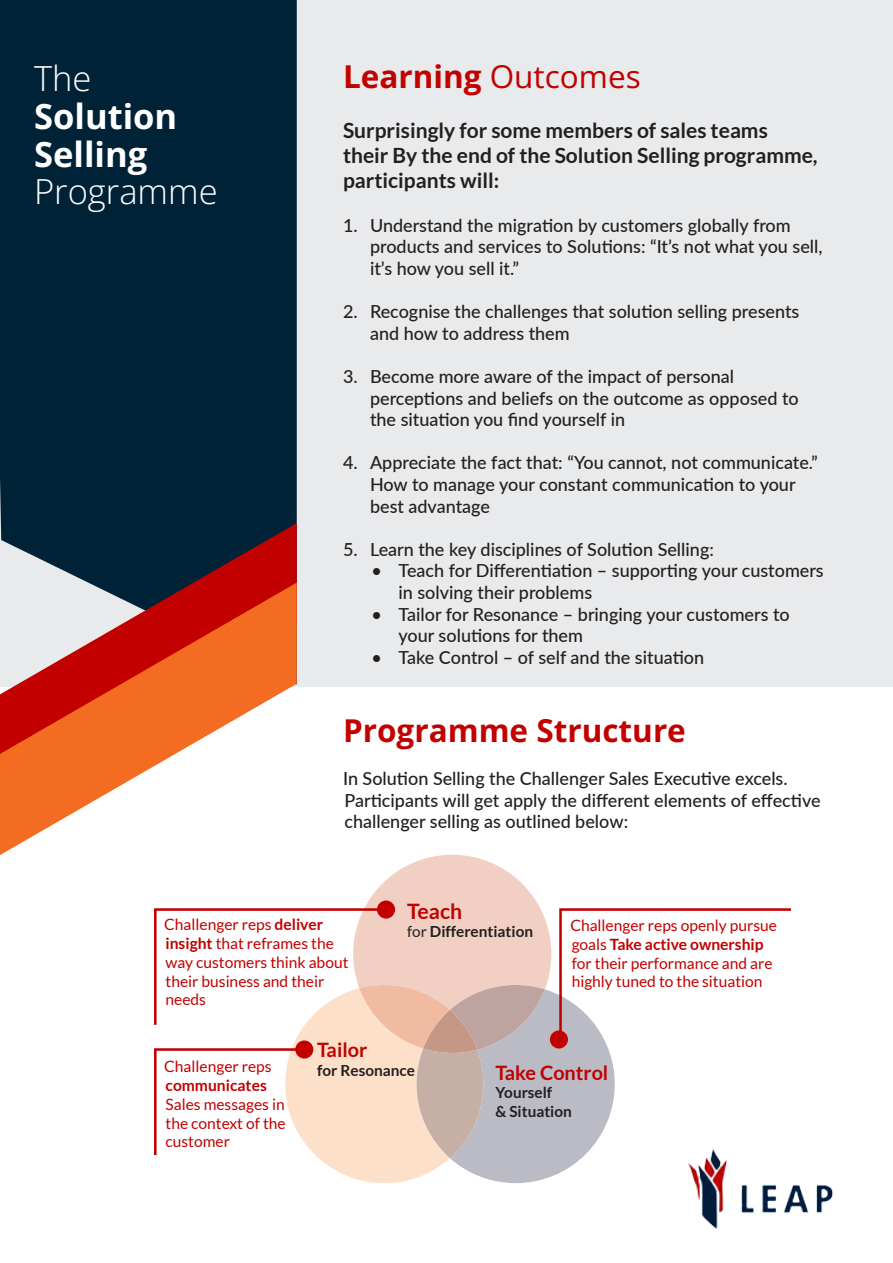
<style>
.page{position:relative;width:893px;height:1263px;background:#fff}
.page>*{position:absolute;margin:0;border:0;box-sizing:border-box;transform-origin:0 0}
.LOGO{font:700 34.5px/37.8px "Open Sans";color:#fff}
.LOGO-2{font:700 31.5px "Open Sans";color:#c20000}
.t1{font:700 21.3px "Lato";color:#c20000}
.t2{font:700 21px/25.2px "Lato";color:#231f20}
.t3{font:700 19.8px "Lato";color:#c20000}
.t4{font:500 18px/21.6px "Lato";color:#231f20}
.t5{font:15.6px/18.8px "Lato";color:#c20000}
.t6{font:700 15.3px "Lato";color:#231f20}
.s1{font-weight:400}
.s2{font-weight:700}
</style>
<div class="page">
<div style="left:0;top:0;width:893px;height:687px;background:#e9eaeb"></div>
<div style="left:0;top:0;width:297px;height:523px;background:#002237"></div>
<svg style="left:0;top:523px;width:297px;height:60px;background:#3b3241"></svg>
<svg style="left:0;top:583px;width:297px;height:272px"></svg>
<img style="left:695px;top:1183px;width:138px;height:46px">
<svg style="left:154px;top:855px;width:637px;height:328px"></svg>
<div style="left:550px;top:1030px;width:18px;height:18px;background:#c20000;border-radius:50%"></div>
<div style="left:295px;top:1040px;width:18px;height:18px;background:#c20000;border-radius:50%"></div>
<div style="left:377px;top:900px;width:18px;height:18px;background:#c20000;border-radius:50%"></div>
<p class="LOGO" style="left:34px;top:59px;width:185px"><span class="s1">The<br></span>Solution<br>Selling<br><span class="s1">Programme</span></p>
<p class="LOGO-2" style="left:343px;top:55px;width:299px">Learning <span class="s1">Outcomes</span></p>
<p class="t2" style="left:343px;top:118px;width:476px">Surprisingly for some members of sales teams their By the end of the Solution Selling programme, participants will:</p>
<p class="t4" style="left:370px;top:214px;width:454px;text-indent:-27px">1. Understand the migration by customers globally from products and services to Solutions: “It’s not what you sell, it’s how you sell it.”</p>
<p class="t4" style="left:370px;top:300px;width:431px;text-indent:-27px">2. Recognise the challenges that solution selling presents and how to address them</p>
<p class="t4" style="left:370px;top:365px;width:430px;text-indent:-27px">3. Become more aware of the impact of personal perceptions and beliefs on the outcome as opposed to the situation you find yourself in</p>
<p class="t4" style="left:370px;top:451px;width:449px;text-indent:-27px">4. Appreciate the fact that: “You cannot, not communicate.”<br>How to manage your constant communication to your best advantage</p>
<p class="t4" style="left:343px;top:538px;width:372px">5. Learn the key disciplines of Solution Selling:</p>
<p class="t4" style="left:398px;top:559px;width:427px;text-indent:-27px">• Teach for Differentiation – supporting your customers in solving their problems</p>
<p class="t4" style="left:398px;top:602px;width:393px;text-indent:-27px">• Tailor for Resonance – bringing your customers to your solutions for them</p>
<p class="t4" style="left:371px;top:646px;width:334px">• Take Control – of self and the situation</p>
<p class="LOGO-2" style="left:343px;top:709px;width:344px">Programme Structure</p>
<p class="t4" style="left:343px;top:767px;width:479px">In Solution Selling the Challenger Sales Executive excels.<br>Participants will get apply the different elements of effective challenger selling as outlined below:</p>
<p class="t1" style="left:407px;top:899px;width:57px">Teach</p>
<p class="t6" style="left:407px;top:923px;width:127px"><span class="s1">for</span> Differentiation</p>
<p class="t5" style="left:570px;top:916px;width:208px">Challenger reps openly pursue goals <span class="s2">Take active ownership </span>for their performance and are highly tuned to the situation</p>
<p class="t5" style="left:164px;top:915px;width:186px">Challenger reps <span class="s2">deliver insight</span> that reframes the way customers think about their business and their needs</p>
<p class="t3" style="left:317px;top:1038px;width:51px">Tailor</p>
<p class="t6" style="left:317px;top:1061px;width:99px">for Resonance</p>
<p class="t3" style="left:495px;top:1061px;width:114px">Take Control</p>
<p class="t6" style="left:495px;top:1084px;width:58px">Yourself</p>
<p class="t6" style="left:495px;top:1102px;width:78px">&amp; Situation</p>
<p class="t5" style="left:164px;top:1057px;width:123px">Challenger reps <span class="s2">communicates<br></span>Sales messages in the context of the customer</p>
</div>
